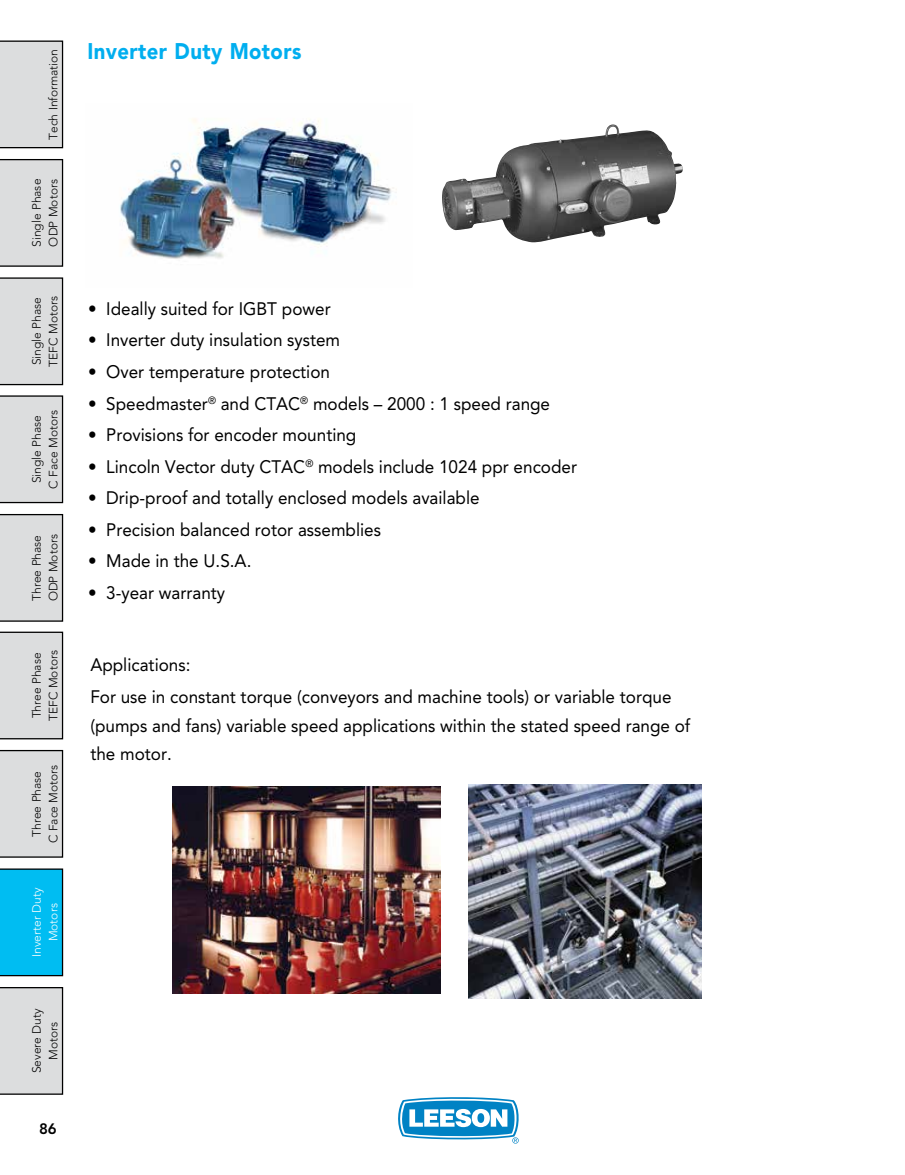
<style>
.page{position:relative;width:905px;height:1175px;background:#fff}
.page>*{position:absolute;margin:0;border:0;box-sizing:border-box;transform-origin:0 0}
.t1{font:900 22.5px "Avenir LT Std";letter-spacing:.02em;color:#00aeef;scale:.9 1}
.t2{font:18px/31.5px "Avenir LT Std";color:#000;scale:.95 1}
.t3{font:800 15px "Avenir LT Std";color:#000}
.t4{font:300 12px/16.5px "Avenir LT Std";color:#000}
.t5{font:300 12px/16.5px "Avenir LT Std";color:#fff;text-align:center}
</style>
<div class="page">
<svg style="left:398px;top:1097px;width:120px;height:46px"></svg>
<div style="left:0;top:41px;width:63px;height:107px;background:#dcddde"></div>
<div style="left:0;top:159px;width:63px;height:108px;background:#dcddde"></div>
<div style="left:0;top:277px;width:63px;height:108px;background:#dcddde"></div>
<div style="left:0;top:395px;width:63px;height:108px;background:#dcddde"></div>
<div style="left:0;top:514px;width:63px;height:107px;background:#dcddde"></div>
<div style="left:0;top:631px;width:63px;height:108px;background:#dcddde"></div>
<div style="left:0;top:750px;width:63px;height:107px;background:#dcddde"></div>
<div style="left:0;top:868px;width:63px;height:108px;background:#00bdf2"></div>
<div style="left:0;top:987px;width:63px;height:107px;background:#dcddde"></div>
<img style="left:120px;top:119px;width:277px;height:140px">
<img style="left:442px;top:124px;width:241px;height:118px">
<img style="left:468px;top:784px;width:233px;height:214px">
<img style="left:172px;top:787px;width:268px;height:206px">
<p class="t4" style="left:45px;top:140px;width:93px;rotate:-90deg">Tech Information</p>
<p class="t4" style="left:29px;top:247px;width:70px;rotate:-90deg">Single Phase<br>ODP Motors</p>
<p class="t4" style="left:29px;top:366px;width:72px;rotate:-90deg">Single Phase<br>TEFC Motors</p>
<p class="t4" style="left:29px;top:488px;width:80px;text-align:center;rotate:-90deg">Single Phase<br>C Face Motors</p>
<p class="t4" style="left:29px;top:601px;width:69px;rotate:-90deg">Three Phase<br>ODP Motors</p>
<p class="t4" style="left:29px;top:721px;width:72px;rotate:-90deg">Three Phase<br>TEFC Motors</p>
<p class="t4" style="left:29px;top:843px;width:80px;text-align:center;rotate:-90deg">Three Phase<br>C Face Motors</p>
<p class="t5" style="left:29px;top:957px;width:71px;rotate:-90deg">Inverter Duty<br>Motors</p>
<p class="t4" style="left:29px;top:1073px;width:66px;text-align:center;rotate:-90deg">Severe Duty<br>Motors</p>
<p class="t3" style="left:39px;top:1120px;width:19px">86</p>
<p class="t1" style="left:87px;top:38px;width:239px">Inverter Duty Motors</p>
<p class="t2" style="left:88px;top:293px;width:257px">• Ideally suited for IGBT power</p>
<p class="t2" style="left:88px;top:324px;width:267px">• Inverter duty insulation system</p>
<p class="t2" style="left:88px;top:356px;width:256px">• Over temperature protection</p>
<p class="t2" style="left:88px;top:388px;width:488px">• Speedmaster<sup>®</sup> and CTAC<sup>®</sup> models – 2000 : 1 speed range</p>
<p class="t2" style="left:88px;top:419px;width:284px">• Provisions for encoder mounting</p>
<p class="t2" style="left:88px;top:451px;width:516px">• Lincoln Vector duty CTAC<sup>®</sup> models include 1024 ppr encoder</p>
<p class="t2" style="left:88px;top:482px;width:413px">• Drip-proof and totally enclosed models available</p>
<p class="t2" style="left:88px;top:514px;width:310px">• Precision balanced rotor assemblies</p>
<p class="t2" style="left:88px;top:545px;width:173px">• Made in the U.S.A.</p>
<p class="t2" style="left:88px;top:577px;width:146px">• 3-year warranty</p>
<p class="t2" style="left:90px;top:649px;width:613px">Applications:<br>For use in constant torque (conveyors and machine tools) or variable torque</p>
<p class="t2" style="left:90px;top:711px;width:633px;line-height:28.5px">(pumps and fans) variable speed applications within the stated speed range of the motor.</p>
</div>
